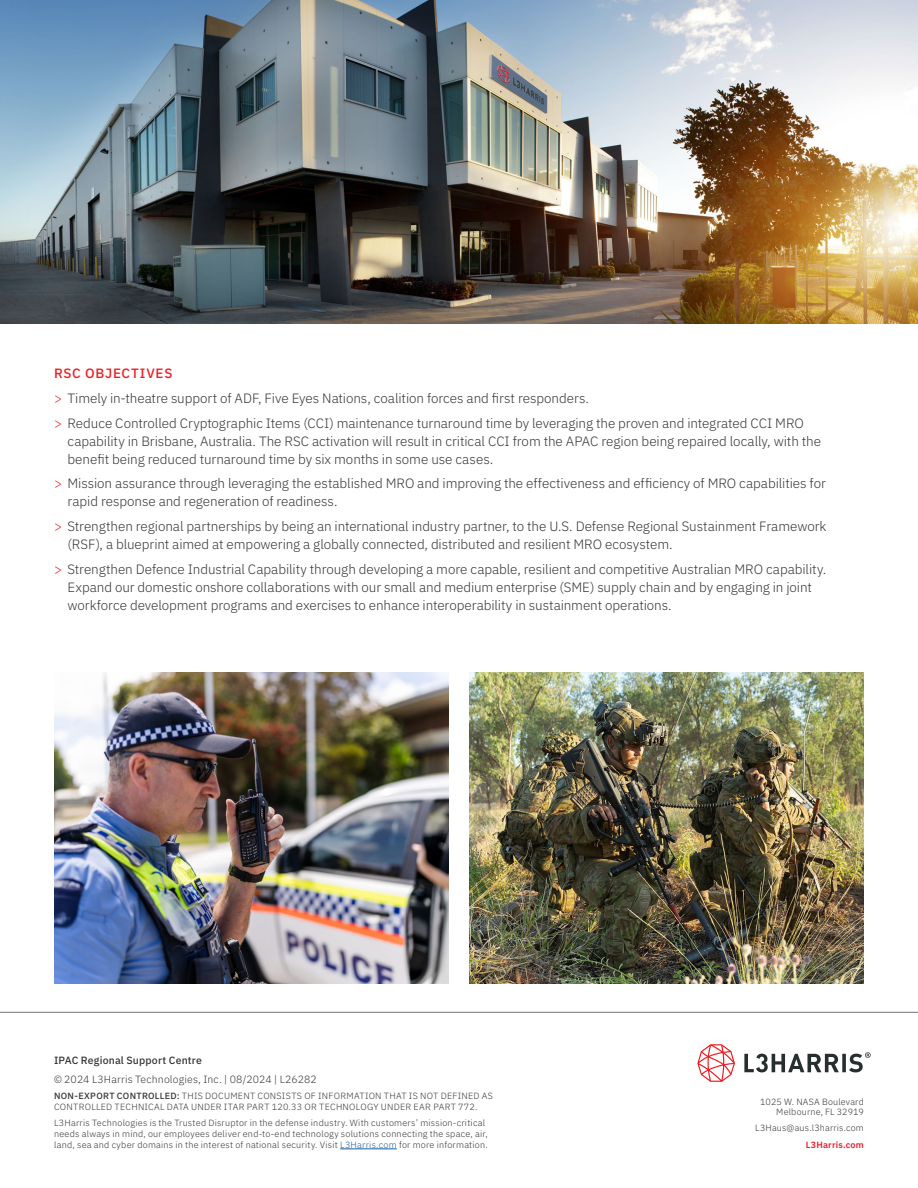
<style>
.page{position:relative;width:918px;height:1188px;background:#fff}
.page>*{position:absolute;margin:0;border:0;box-sizing:border-box;transform-origin:0 0}
.t1{font:300 13.5px/18px "IBM Plex Sans";letter-spacing:-.005em;color:#363536}
.H3__RED____Plex_Sans_Medium_9pt__12_lead{font:500 13.5px "IBM Plex Sans";letter-spacing:.055em;color:#ee1d23}
.Sell_Sheet_Title___Plex_Sans_Medium_7pt_{font:300 10.5px "IBM Plex Sans";letter-spacing:.01em;color:#363536}
.Sell_Sheet_Title___Plex_Sans_Medium_7pt_-2{font:500 10.5px "IBM Plex Sans";letter-spacing:.015em;color:#363536}
.BOILERPLATE___Plex_Sans_Light_7pt__9_lea{font:300 9px/10.8px "IBM Plex Sans";letter-spacing:.025em;color:#363536}
.t2{font:600 9px "IBM Plex Sans";letter-spacing:.02em;color:#eb1c2c}
.s1{color:#ee1d23}
.s2{font-weight:500}
.s3{color:#175d9e}
</style>
<div class="page">
<img style="left:54px;top:673px;width:395px;height:310px">
<img style="left:469px;top:673px;width:395px;height:310px">
<hr style="left:340px;top:1149px;width:57px;height:1px;background:#175d9e">
<hr style="left:0;top:1012px;width:918px;height:1px;background:#737473">
<img style="left:0;top:0;width:918px;height:324px">
<svg style="left:697px;top:1044px;width:38px;height:38px"></svg>
<svg style="left:744px;top:1052px;width:127px;height:20px"></svg>
<p class="H3__RED____Plex_Sans_Medium_9pt__12_lead" style="left:54px;top:363px;width:120px">RSC OBJECTIVES</p>
<p class="t1" style="left:54px;top:388px;width:536px"><span class="s1">&gt;</span> Timely in-theatre support of ADF, Five Eyes Nations, coalition forces and first responders.</p>
<p class="t1" style="left:68px;top:413px;width:755px;text-indent:-14px"><span class="s1">&gt;</span> Reduce Controlled Cryptographic Items (CCI) maintenance turnaround time by leveraging the proven and integrated CCI MRO capability in Brisbane, Australia. The RSC activation will result in critical CCI from the APAC region being repaired locally, with the benefit being reduced turnaround time by six months in some use cases.</p>
<p class="t1" style="left:68px;top:474px;width:760px;text-indent:-14px"><span class="s1">&gt;</span> Mission assurance through leveraging the established MRO and improving the effectiveness and efficiency of MRO capabilities for rapid response and regeneration of readiness.</p>
<p class="t1" style="left:68px;top:516px;width:760px;text-indent:-14px"><span class="s1">&gt;</span> Strengthen regional partnerships by being an international industry partner, to the U.S. Defense Regional Sustainment Framework (RSF), a blueprint aimed at empowering a globally connected, distributed and resilient MRO ecosystem.</p>
<p class="t1" style="left:68px;top:559px;width:760px;text-indent:-14px"><span class="s1">&gt;</span> Strengthen Defence Industrial Capability through developing a more capable, resilient and competitive Australian MRO capability.<br>Expand our domestic onshore collaborations with our small and medium enterprise (SME) supply chain and by engaging in joint workforce development programs and exercises to enhance interoperability in sustainment operations.</p>
<p class="Sell_Sheet_Title___Plex_Sans_Medium_7pt_-2" style="left:54px;top:1052px;width:149px">IPAC Regional Support Centre</p>
<p class="Sell_Sheet_Title___Plex_Sans_Medium_7pt_" style="left:54px;top:1071px;width:264px">© 2024 L3Harris Technologies, Inc. | 08/2024 | L26282</p>
<p class="BOILERPLATE___Plex_Sans_Light_7pt__9_lea" style="left:54px;top:1090px;width:441px"><span class="s2">NON-EXPORT CONTROLLED:</span> THIS DOCUMENT CONSISTS OF INFORMATION THAT IS NOT DEFINED AS<br>CONTROLLED TECHNICAL DATA UNDER ITAR PART 120.33 OR TECHNOLOGY UNDER EAR PART 772.</p>
<p class="BOILERPLATE___Plex_Sans_Light_7pt__9_lea" style="left:54px;top:1117px;width:435px">L3Harris Technologies is the Trusted Disruptor in the defense industry. With customers’ mission-critical needs always in mind, our employees deliver end-to-end technology solutions connecting the space, air, land, sea and cyber domains in the interest of national security. Visit <span class="s3">L3Harris.com</span> for more information.</p>
<p class="BOILERPLATE___Plex_Sans_Light_7pt__9_lea" style="left:760px;top:1095px;width:105px;text-align:right">1025 W. NASA Boulevard<br>Melbourne, FL 32919</p>
<p class="BOILERPLATE___Plex_Sans_Light_7pt__9_lea" style="left:755px;top:1122px;width:110px">L3Haus@aus.l3harris.com</p>
<p class="t2" style="left:806px;top:1137px;width:60px">L3Harris.com</p>
</div>
